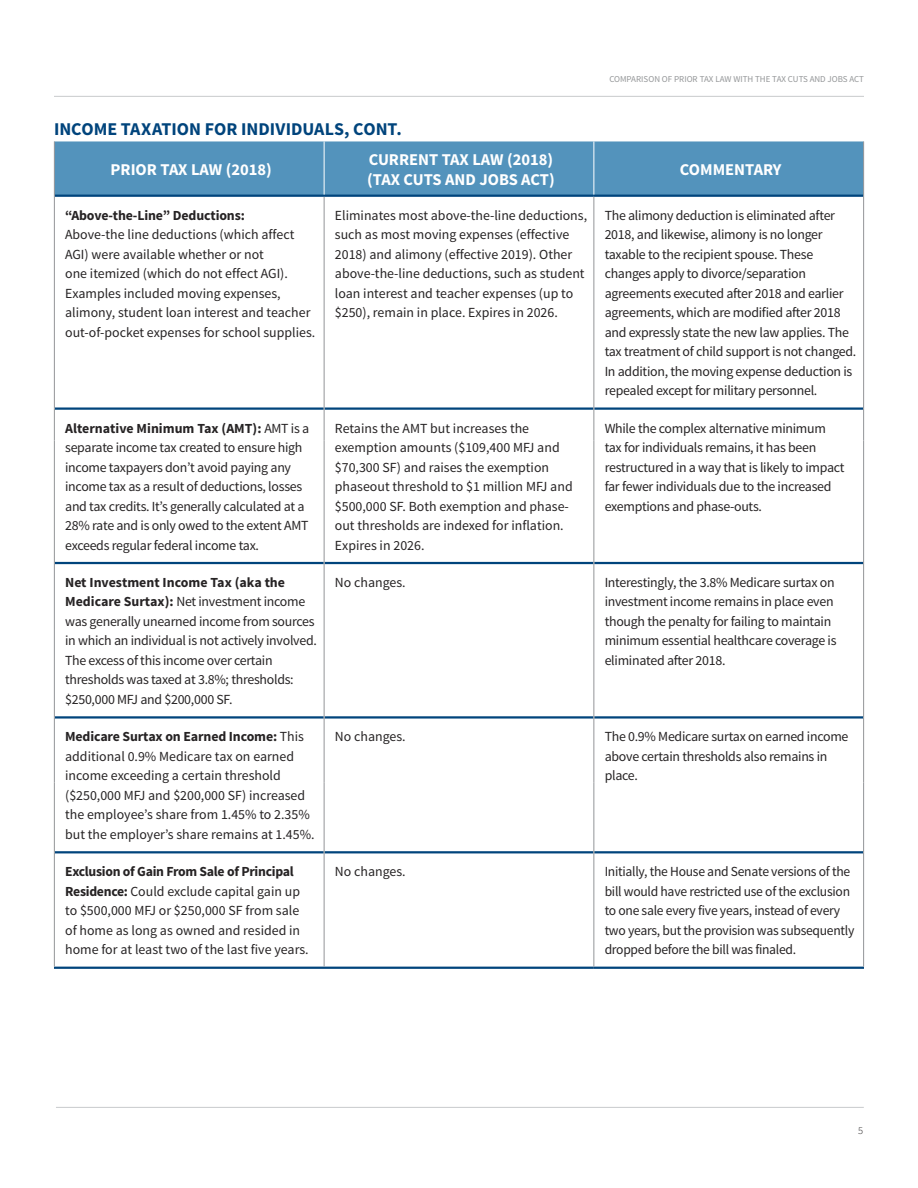
<style>
.page{position:relative;width:918px;height:1188px;background:#fff}
.page>*{position:absolute;margin:0;border:0;box-sizing:border-box;transform-origin:0 0}
.t1{font:700 18px "Source Sans Pro";color:#00447c}
.t2{font:700 16.5px/20.2px "Source Sans Pro";color:#fff}
.t3{font:13.8px/19.5px "Source Sans Pro";letter-spacing:-.02em;color:#262324}
.t4{font:13.8px/19.5px "Source Sans Pro";color:#262324}
.t5{font:700 13.8px "Source Sans Pro";letter-spacing:-.01em;color:#262324}
.t6{font:300 10.5px "Source Sans Pro";color:#262324}
.t7{font:9px "Source Sans Pro";color:#949698}
.s1{font-weight:700}
</style>
<div class="page">
<hr style="left:54px;top:96px;width:810px;height:1px;background:#c8cacc">
<hr style="left:56px;top:1107px;width:808px;height:1px;background:#c8cacc">
<div style="left:55px;top:141px;width:808px;height:54px;background:#5393bc"></div>
<hr style="left:55px;top:195px;width:539px;height:2px;background:#00447c">
<hr style="left:594px;top:195px;width:269px;height:2px;background:#00447c">
<hr style="left:55px;top:407px;width:269px;height:3px;background:#00447c">
<hr style="left:324px;top:407px;width:269px;height:3px;background:#00447c">
<hr style="left:594px;top:407px;width:269px;height:3px;background:#00447c">
<hr style="left:55px;top:562px;width:269px;height:2px;background:#00447c">
<hr style="left:324px;top:562px;width:269px;height:2px;background:#00447c">
<hr style="left:594px;top:562px;width:269px;height:2px;background:#00447c">
<hr style="left:55px;top:716px;width:269px;height:3px;background:#00447c">
<hr style="left:324px;top:716px;width:269px;height:3px;background:#00447c">
<hr style="left:594px;top:716px;width:269px;height:3px;background:#00447c">
<hr style="left:55px;top:851px;width:269px;height:2px;background:#00447c">
<hr style="left:324px;top:851px;width:269px;height:2px;background:#00447c">
<hr style="left:594px;top:851px;width:269px;height:2px;background:#00447c">
<hr style="left:54px;top:967px;width:540px;height:2px;background:#00447c">
<hr style="left:594px;top:967px;width:270px;height:2px;background:#00447c">
<hr style="left:54px;top:141px;width:1px;height:55px;background:#939598">
<hr style="left:863px;top:141px;width:1px;height:55px;background:#939598">
<hr style="left:54px;top:196px;width:1px;height:213px;background:#939598">
<hr style="left:324px;top:197px;width:1px;height:212px;background:#939598">
<hr style="left:594px;top:197px;width:1px;height:212px;background:#939598">
<hr style="left:863px;top:196px;width:1px;height:213px;background:#939598">
<hr style="left:54px;top:409px;width:1px;height:32px;background:#939598">
<hr style="left:324px;top:409px;width:1px;height:32px;background:#939598">
<hr style="left:593px;top:409px;width:1px;height:32px;background:#939598">
<hr style="left:863px;top:409px;width:1px;height:32px;background:#939598">
<hr style="left:54px;top:441px;width:1px;height:122px;background:#939598">
<hr style="left:324px;top:441px;width:1px;height:122px;background:#939598">
<hr style="left:593px;top:441px;width:1px;height:122px;background:#939598">
<hr style="left:863px;top:441px;width:1px;height:122px;background:#939598">
<hr style="left:54px;top:563px;width:1px;height:66px;background:#939598">
<hr style="left:324px;top:563px;width:1px;height:66px;background:#939598">
<hr style="left:593px;top:563px;width:1px;height:66px;background:#939598">
<hr style="left:863px;top:563px;width:1px;height:66px;background:#939598">
<hr style="left:54px;top:629px;width:1px;height:88px;background:#939598">
<hr style="left:324px;top:629px;width:1px;height:88px;background:#939598">
<hr style="left:593px;top:629px;width:1px;height:88px;background:#939598">
<hr style="left:863px;top:629px;width:1px;height:88px;background:#939598">
<hr style="left:54px;top:717px;width:1px;height:65px;background:#939598">
<hr style="left:324px;top:717px;width:1px;height:65px;background:#939598">
<hr style="left:593px;top:717px;width:1px;height:65px;background:#939598">
<hr style="left:863px;top:717px;width:1px;height:65px;background:#939598">
<hr style="left:54px;top:782px;width:1px;height:70px;background:#939598">
<hr style="left:324px;top:782px;width:1px;height:70px;background:#939598">
<hr style="left:593px;top:782px;width:1px;height:70px;background:#939598">
<hr style="left:863px;top:782px;width:1px;height:70px;background:#939598">
<hr style="left:54px;top:852px;width:1px;height:115px;background:#939598">
<hr style="left:324px;top:852px;width:1px;height:115px;background:#939598">
<hr style="left:593px;top:852px;width:1px;height:115px;background:#939598">
<hr style="left:863px;top:852px;width:1px;height:115px;background:#939598">
<hr style="left:324px;top:141px;width:1px;height:54px;background:#fff">
<hr style="left:594px;top:141px;width:1px;height:54px;background:#fff">
<h1 class="t1" style="left:54px;top:122px;width:349px">INCOME TAXATION FOR INDIVIDUALS, CONT.</h1>
<p class="t7" style="left:609px;top:75px;width:256px">COMPARISON OF PRIOR TAX LAW WITH THE TAX CUTS AND JOBS ACT</p>
<p class="t2" style="left:111px;top:161px;width:163px">PRIOR TAX LAW (2018)</p>
<p class="t2" style="left:367px;top:151px;width:189px">CURRENT TAX LAW (2018) (TAX CUTS AND JOBS ACT)</p>
<p class="t2" style="left:680px;top:161px;width:103px">COMMENTARY</p>
<p class="t5" style="left:65px;top:210px;width:181px">“Above-the-Line” Deductions:</p>
<p class="t4" style="left:65px;top:226px;width:252px">Above-the line deductions (which affect AGI) were available whether or not<br>one itemized (which do not effect AGI).<br>Examples included moving expenses, alimony, student loan interest and teacher out-of-pocket expenses for school supplies.</p>
<p class="t4" style="left:335px;top:207px;width:254px">Eliminates most above-the-line deductions, such as most moving expenses (effective 2018) and alimony (effective 2019). Other above-the-line deductions, such as student loan interest and teacher expenses (up to $250), remain in place. Expires in 2026.</p>
<p class="t3" style="left:605px;top:207px;width:253px">The alimony deduction is eliminated after 2018, and likewise, alimony is no longer taxable to the recipient spouse. These changes apply to divorce/separation agreements executed after 2018 and earlier agreements, which are modified after 2018 and expressly state the new law applies. The tax treatment of child support is not changed.<br>In addition, the moving expense deduction is repealed except for military personnel.</p>
<p class="t3" style="left:65px;top:419px;width:246px"><span class="s1">Alternative Minimum Tax (AMT):</span> AMT is a separate income tax created to ensure high income taxpayers don’t avoid paying any income tax as a result of deductions, losses and tax credits. It’s generally calculated at a 28% rate and is only owed to the extent AMT exceeds regular federal income tax.</p>
<p class="t4" style="left:335px;top:419px;width:239px">Retains the AMT but increases the exemption amounts ($109,400 MFJ and $70,300 SF) and raises the exemption phaseout threshold to $1 million MFJ and $500,000 SF. Both exemption and phase&shy;out thresholds are indexed for inflation.<br>Expires in 2026.</p>
<p class="t3" style="left:605px;top:419px;width:241px">While the complex alternative minimum tax for individuals remains, it has been restructured in a way that is likely to impact far fewer individuals due to the increased exemptions and phase-outs.</p>
<p class="t3" style="left:65px;top:574px;width:253px"><span class="s1">Net Investment Income Tax (aka the Medicare Surtax):</span> Net investment income was generally unearned income from sources in which an individual is not actively involved.<br>The excess of this income over certain thresholds was taxed at 3.8%; thresholds: $250,000 MFJ and $200,000 SF.</p>
<p class="t4" style="left:335px;top:574px;width:72px">No changes.</p>
<p class="t3" style="left:605px;top:574px;width:233px">Interestingly, the 3.8% Medicare surtax on investment income remains in place even though the penalty for failing to maintain minimum essential healthcare coverage is eliminated after 2018.</p>
<p class="t4" style="left:65px;top:728px;width:251px"><span class="s1">Medicare Surtax on Earned Income:</span> This additional 0.9% Medicare tax on earned income exceeding a certain threshold ($250,000 MFJ and $200,000 SF) increased the employee’s share from 1.45% to 2.35% but the employer’s share remains at 1.45%.</p>
<p class="t4" style="left:335px;top:728px;width:72px">No changes.</p>
<p class="t3" style="left:605px;top:728px;width:245px">The 0.9% Medicare surtax on earned income above certain thresholds also remains in place.</p>
<p class="t4" style="left:65px;top:863px;width:245px"><span class="s1">Exclusion of Gain From Sale of Principal Residence:</span> Could exclude capital gain up to $500,000 MFJ or $250,000 SF from sale of home as long as owned and resided in home for at least two of the last five years.</p>
<p class="t4" style="left:335px;top:863px;width:72px">No changes.</p>
<p class="t3" style="left:605px;top:863px;width:251px">Initially, the House and Senate versions of the bill would have restricted use of the exclusion to one sale every five years, instead of every two years, but the provision was subsequently dropped before the bill was finaled.</p>
<p class="t6" style="left:858px;top:1127px;width:7px">5</p>
</div>
